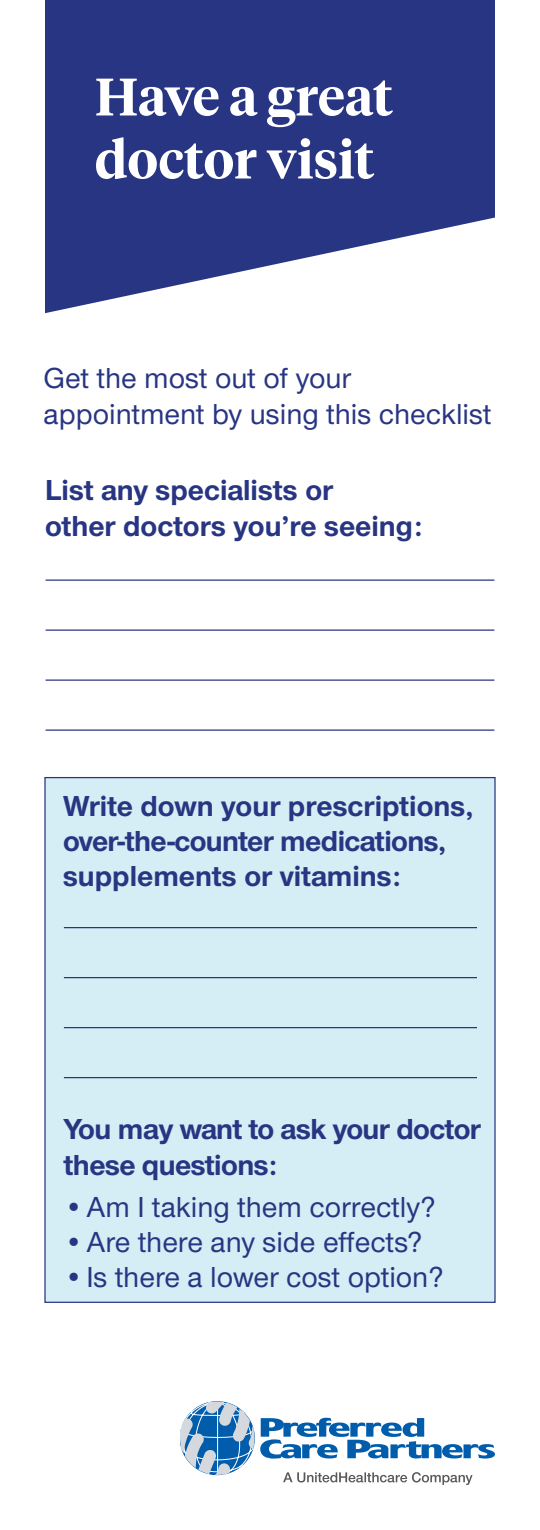
<style>
.page{position:relative;width:540px;height:1530px;background:#fff}
.page>*{position:absolute;margin:0;border:0;box-sizing:border-box;transform-origin:0 0}
.t1{font:600 52.5px/63px "UHC Serif Headline";color:#fff}
.t2{font:500 30px/36px "UHC Sans";color:#283582}
.t3{font:700 30px/35px "UHC Sans";color:#283582}
.t4{font:700 30px/36px "UHC Sans";letter-spacing:-.02em;color:#283582}
</style>
<div class="page">
<div style="left:44px;top:777px;width:452px;height:526px;background:#d5eef5;border:1px solid #283582"></div>
<svg style="left:180px;top:1402px;width:315px;height:83px"></svg>
<hr style="left:46px;top:579px;width:448px;height:2px;background:#283582">
<hr style="left:46px;top:629px;width:448px;height:2px;background:#283582">
<hr style="left:46px;top:679px;width:448px;height:2px;background:#283582">
<hr style="left:46px;top:729px;width:448px;height:2px;background:#283582">
<hr style="left:64px;top:927px;width:413px;height:1px;background:#283582">
<hr style="left:64px;top:977px;width:413px;height:1px;background:#283582">
<hr style="left:64px;top:1027px;width:413px;height:1px;background:#283582">
<hr style="left:64px;top:1077px;width:413px;height:1px;background:#283582">
<svg style="left:45px;top:0;width:450px;height:313px;fill:#283582"></svg>
<p class="t1" style="left:95px;top:63px;width:300px">Have a great doctor visit</p>
<p class="t2" style="left:44px;top:359px;width:449px">Get the most out of your appointment by using this checklist</p>
<p class="t3" style="left:45px;top:471px;width:379px;line-height:36px">List any specialists or<br>other doctors you’re seeing:</p>
<p class="t3" style="left:63px;top:787px;width:412px">Write down your prescriptions, over-the-counter medications, supplements or vitamins:</p>
<p class="t4" style="left:64px;top:1110px;width:419px">You may want to ask your doctor these questions:</p>
<p class="t2" style="left:64px;top:1187px;width:373px">•Am I taking them correctly?</p>
<p class="t2" style="left:64px;top:1222px;width:360px">•Are there any side effects?</p>
<p class="t2" style="left:64px;top:1257px;width:381px">•Is there a lower cost option?</p>
</div>
